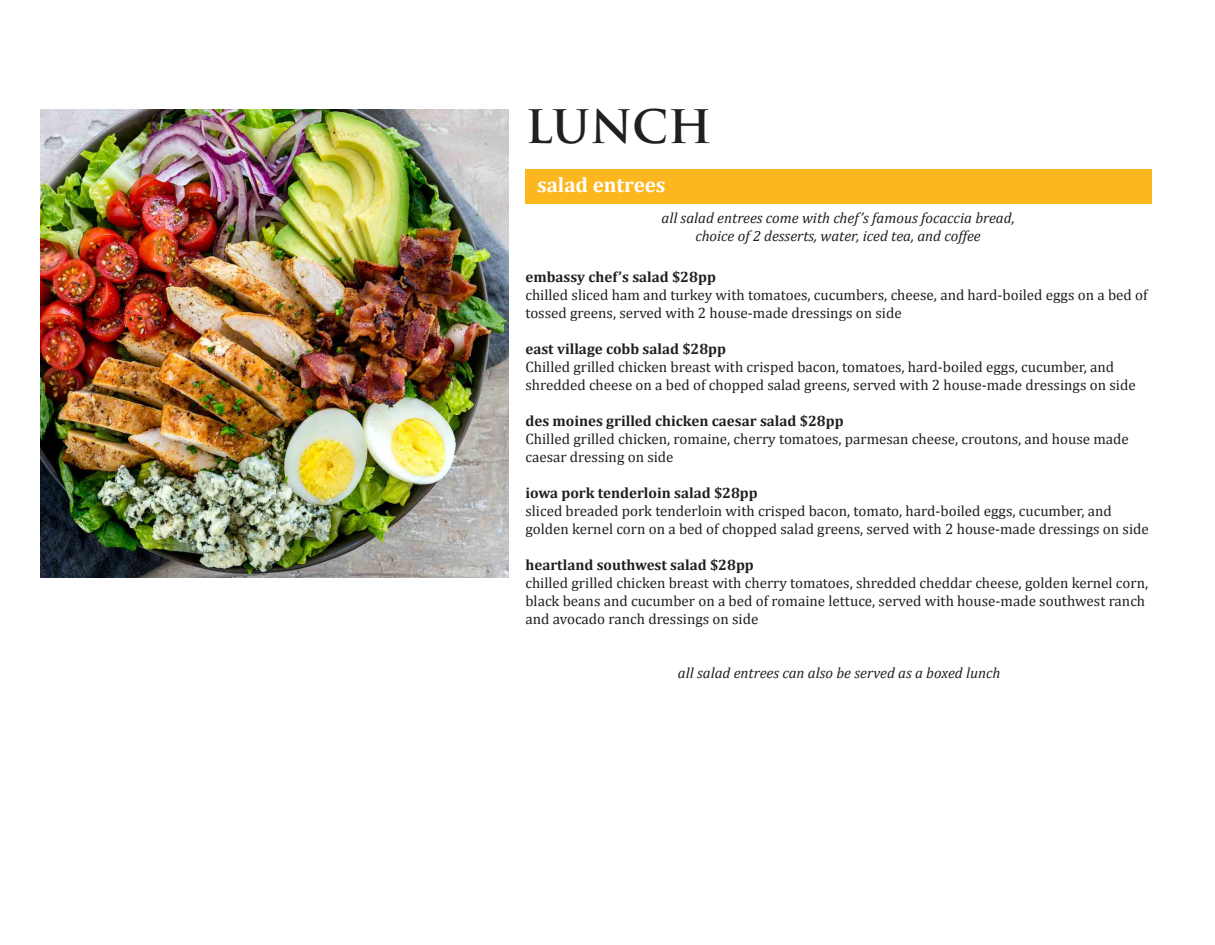
<style>
.page{position:relative;width:1215px;height:945px;background:#fff}
.page>*{position:absolute;margin:0;border:0;box-sizing:border-box;transform-origin:0 0}
.t1{font:700 45px "Trajan Pro";letter-spacing:-.005em;color:#231f20}
.t2{font:700 21px "Cambria";color:#fff}
.t3{font:15px/18px "Cambria";color:#231f20}
.t4{font:700 15px "Cambria";color:#231f20}
.t5{font:italic 15px/18px "Cambria";color:#231f20;text-align:center}
</style>
<div class="page">
<div style="left:525px;top:169px;width:627px;height:35px;background:#fcb71f"></div>
<img style="left:40px;top:110px;width:468px;height:468px">
<h1 class="t1" style="left:525px;top:99px;width:188px">LUNCH</h1>
<h2 class="t2" style="left:537px;top:170px;width:130px">salad entrees</h2>
<p class="t5" style="left:661px;top:208px;width:355px">all salad entrees come with chef’s famous focaccia bread, choice of 2 desserts, water, iced tea, and coffee</p>
<p class="t4" style="left:525px;top:267px;width:192px">embassy chef’s salad $28pp</p>
<p class="t3" style="left:525px;top:286px;width:624px">chilled sliced ham and turkey with tomatoes, cucumbers, cheese, and hard-boiled eggs on a bed of tossed greens, served with 2 house-made dressings on side</p>
<p class="t4" style="left:525px;top:339px;width:202px">east village cobb salad $28pp</p>
<p class="t3" style="left:525px;top:358px;width:612px">Chilled grilled chicken breast with crisped bacon, tomatoes, hard-boiled eggs, cucumber, and shredded cheese on a bed of chopped salad greens, served with 2 house-made dressings on side</p>
<p class="t4" style="left:525px;top:411px;width:320px">des moines grilled chicken caesar salad $28pp</p>
<p class="t3" style="left:525px;top:430px;width:605px">Chilled grilled chicken, romaine, cherry tomatoes, parmesan cheese, croutons, and house made caesar dressing on side</p>
<p class="t4" style="left:525px;top:483px;width:234px">iowa pork tenderloin salad $28pp</p>
<p class="t3" style="left:525px;top:502px;width:625px">sliced breaded pork tenderloin with crisped bacon, tomato, hard-boiled eggs, cucumber, and golden kernel corn on a bed of chopped salad greens, served with 2 house-made dressings on side</p>
<p class="t4" style="left:525px;top:555px;width:230px">heartland southwest salad $28pp</p>
<p class="t3" style="left:525px;top:574px;width:624px">chilled grilled chicken breast with cherry tomatoes, shredded cheddar cheese, golden kernel corn, black beans and cucumber on a bed of romaine lettuce, served with house-made southwest ranch and avocado ranch dressings on side</p>
<p class="t5" style="left:678px;top:663px;width:324px">all salad entrees can also be served as a boxed lunch</p>
</div>
